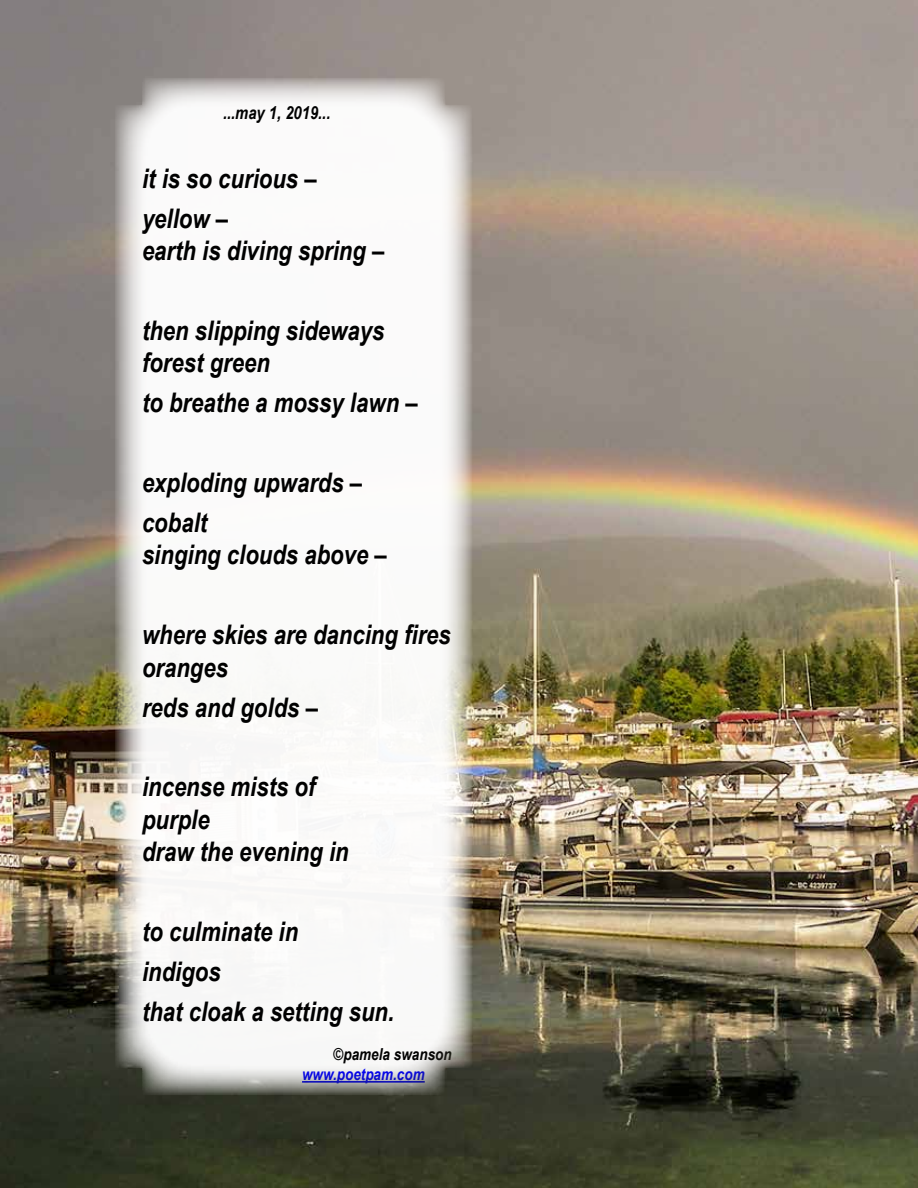
<style>
.page{position:relative;width:918px;height:1188px;background:#fff}
.page>*{position:absolute;margin:0;border:0;box-sizing:border-box;transform-origin:0 0}
.t1{font:italic 700 27px/39.9px "Arial Narrow";color:#000}
.t2{font:italic 700 18px "Arial Narrow";color:#000}
.t3{font:italic 700 16.5px "Arial Narrow";color:#00f}
.t4{font:italic 700 16.5px "Arial Narrow";color:#000}
</style>
<div class="page">
<img style="left:0;top:0;width:918px;height:1188px">
<svg style="left:115px;top:78px;width:357px;height:1017px"></svg>
<hr style="left:302px;top:1081px;width:123px;height:2px;background:#00f">
<p class="t2" style="left:223px;top:99px;width:109px">...may 1, 2019...</p>
<p class="t1" style="left:142px;top:157px;width:176px">it is so curious – yellow –</p>
<p class="t1" style="left:142px;top:229px;width:244px">earth is diving spring –</p>
<p class="t1" style="left:142px;top:313px;width:244px;line-height:32.4px">then slipping sideways forest green</p>
<p class="t1" style="left:142px;top:382px;width:277px">to breathe a mossy lawn –</p>
<p class="t1" style="left:142px;top:461px;width:222px">exploding upwards – cobalt</p>
<p class="t1" style="left:142px;top:534px;width:246px">singing clouds above –</p>
<p class="t1" style="left:142px;top:617px;width:310px;line-height:32.4px">where skies are dancing fires oranges</p>
<p class="t1" style="left:142px;top:686px;width:177px">reds and golds –</p>
<p class="t1" style="left:142px;top:769px;width:208px;line-height:32.4px">incense mists of purple<br>draw the evening in</p>
<p class="t1" style="left:142px;top:910px;width:254px">to culminate in<br>indigos<br>that cloak a setting sun.</p>
<p class="t4" style="left:334px;top:1042px;width:120px">©pamela swanson</p>
<p class="t3" style="left:302px;top:1062px;width:124px">www.poetpam.com</p>
</div>
